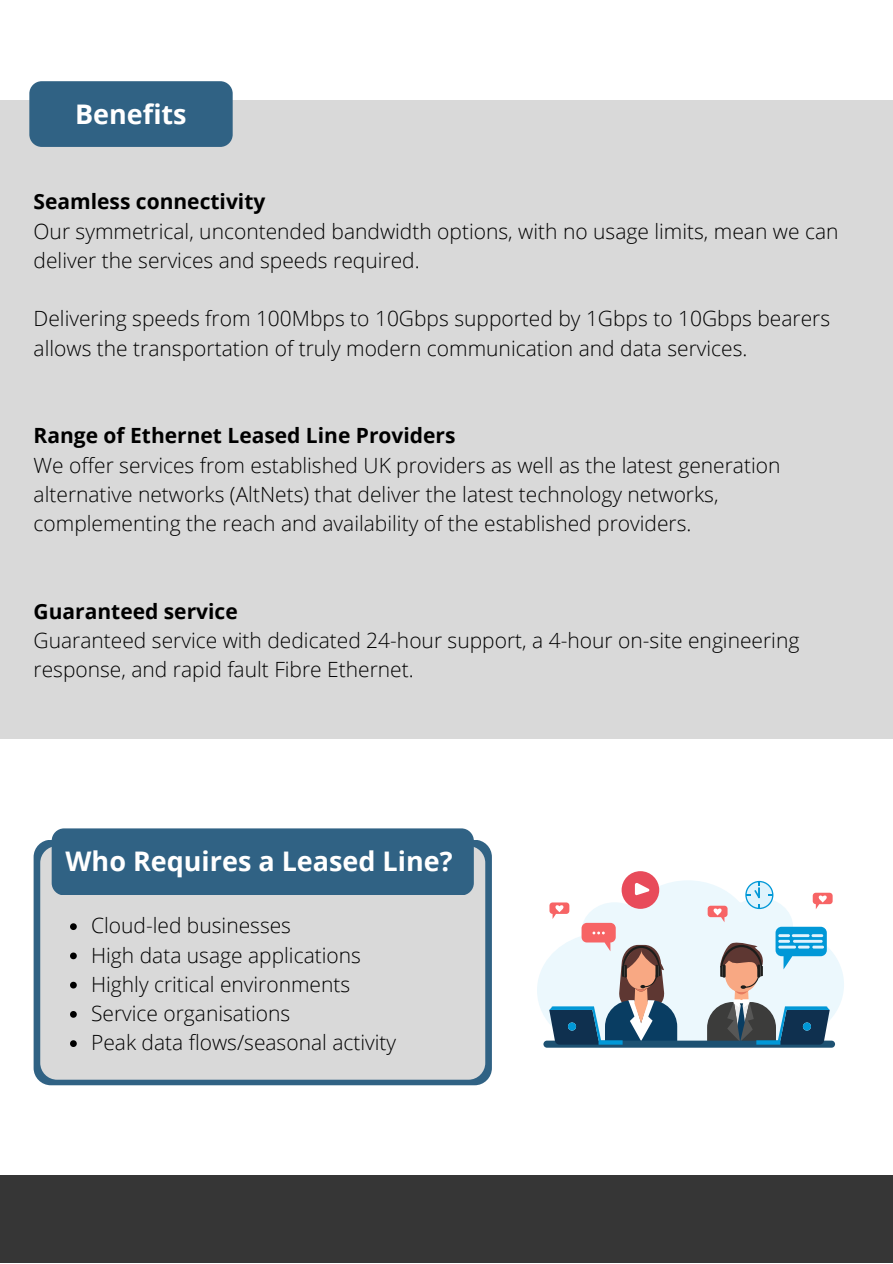
<style>
.page{position:relative;width:893px;height:1264px;background:#fff}
.page>*{position:absolute;margin:0;border:0;box-sizing:border-box;transform-origin:0 0}
.t1{font:700 27px "Open Sans";color:#fff}
.t2{font:300 21px/29.2px "Open Sans";color:#000}
.t3{font:700 21px "Open Sans";color:#000}
</style>
<div class="page">
<div style="left:0;top:100px;width:892px;height:639px;background:#d9d9d9"></div>
<div style="left:34px;top:839px;width:458px;height:246px;background:#306284;border-radius:17px"></div>
<div style="left:40px;top:846px;width:445px;height:233px;background:#d9d9d9;border-radius:17px"></div>
<div style="left:52px;top:828px;width:422px;height:67px;background:#306284;border-radius:12px"></div>
<div style="left:29px;top:81px;width:204px;height:66px;background:#306284;border-radius:12px"></div>
<div style="left:0;top:1175px;width:892px;height:87px;background:#363636"></div>
<svg style="left:537px;top:880px;width:307px;height:167px;fill:#ecf8fd"></svg>
<svg style="left:543px;top:1040px;width:292px;height:7px"></svg>
<svg style="left:549px;top:902px;width:128px;height:142px"></svg>
<div style="left:621px;top:871px;width:38px;height:37px;background:#e84b5a;border-radius:50%"></div>
<svg style="left:635px;top:883px;width:14px;height:12px"></svg>
<svg style="left:707px;top:880px;width:125px;height:164px"></svg>
<hr style="left:778px;top:945px;width:18px;height:3px;background:#e1f3fd">
<hr style="left:793px;top:939px;width:29px;height:3px;background:#e1f3fd">
<svg style="left:70px;top:923px;width:7px;height:7px"></svg>
<svg style="left:70px;top:952px;width:7px;height:7px"></svg>
<svg style="left:70px;top:981px;width:7px;height:7px"></svg>
<svg style="left:70px;top:1011px;width:7px;height:6px"></svg>
<svg style="left:70px;top:1040px;width:7px;height:6px"></svg>
<p class="t1" style="left:75px;top:95px;width:113px">Benefits</p>
<p class="t3" style="left:34px;top:187px;width:233px">Seamless connectivity</p>
<p class="t2" style="left:34px;top:216px;width:806px">Our symmetrical, uncontended bandwidth options, with no usage limits, mean we can deliver the services and speeds required.</p>
<p class="t2" style="left:34px;top:304px;width:798px">Delivering speeds from 100Mbps to 10Gbps supported by 1Gbps to 10Gbps bearers allows the transportation of truly modern communication and data services.</p>
<p class="t3" style="left:34px;top:421px;width:423px">Range of Ethernet Leased Line Providers</p>
<p class="t2" style="left:34px;top:450px;width:748px">We offer services from established UK providers as well as the latest generation alternative networks (AltNets) that deliver the latest technology networks, complementing the reach and availability of the established providers.</p>
<p class="t3" style="left:34px;top:596px;width:206px">Guaranteed service</p>
<p class="t2" style="left:34px;top:625px;width:767px">Guaranteed service with dedicated 24-hour support, a 4-hour on-site engineering response, and rapid fault Fibre Ethernet.</p>
<p class="t1" style="left:66px;top:842px;width:388px">Who Requires a Leased Line?</p>
<p class="t2" style="left:91px;top:910px;width:201px">Cloud-led businesses</p>
<p class="t2" style="left:91px;top:939px;width:271px">High data usage applications</p>
<p class="t2" style="left:91px;top:969px;width:261px">Highly critical environments</p>
<p class="t2" style="left:91px;top:998px;width:201px">Service organisations</p>
<p class="t2" style="left:91px;top:1027px;width:306px">Peak data flows/seasonal activity</p>
</div>
